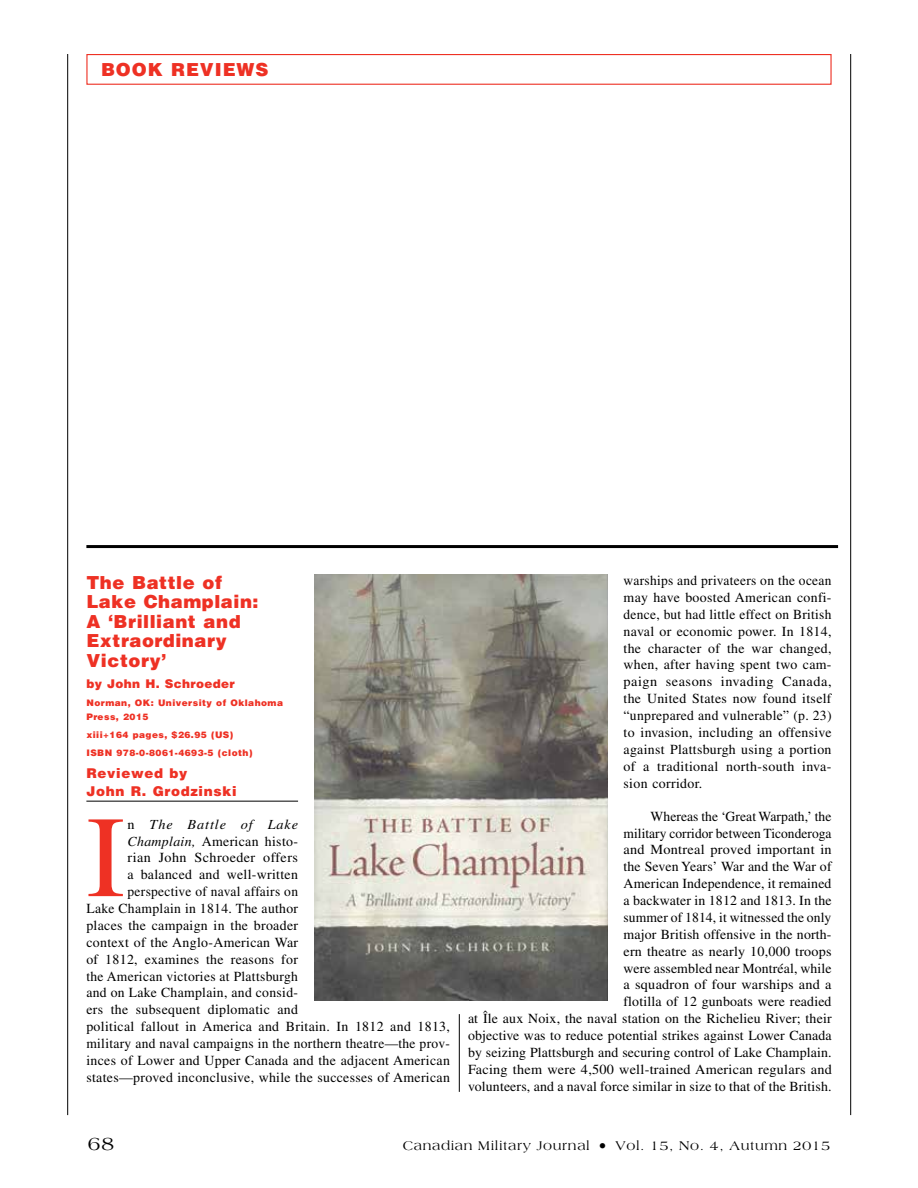
<style>
.page{position:relative;width:918px;height:1188px;background:#fff}
.page>*{position:absolute;margin:0;border:0;box-sizing:border-box;transform-origin:0 0}
.t1{font:115.8px "Times LT Std";color:#ee3124}
.t2{font:19.5px "Americana Std";color:#000}
.t3{font:900 18px/19.5px "Helvetica LT Std";letter-spacing:.03em;color:#ee3124}
.t4{font:900 18px "Helvetica LT Std";letter-spacing:.05em;color:#ee3124}
.t5{font:13.8px/16.8px "Times LT Std";letter-spacing:.015em;color:#000;text-align:justify}
.t6{font:italic 13.8px "Times LT Std";letter-spacing:.06em;color:#000}
.t7{font:13.5px "Americana Std";letter-spacing:.05em;color:#000}
.t8{font:900 13.5px/17.7px "Helvetica LT Std";letter-spacing:.05em;color:#ee3124}
.t9{font:900 12px "Helvetica LT Std";letter-spacing:.03em;color:#ee3124}
.t10{font:900 9px/13.5px "Helvetica LT Std";letter-spacing:.05em;color:#ee3124}
.s1{font-style:normal}
.s2{font-style:italic}
.s3{font-size:16.5px}
</style>
<div class="page">
<hr style="left:850px;top:54px;width:1px;height:1061px;background:#000">
<hr style="left:67px;top:54px;width:1px;height:1061px;background:#000">
<div style="left:86px;top:54px;width:746px;height:31px;border:1px solid #ee3124"></div>
<hr style="left:86px;top:545px;width:752px;height:3px;background:#000">
<hr style="left:86px;top:801px;width:212px;height:1px;background:#000">
<img style="left:314px;top:575px;width:293px;height:425px">
<hr style="left:459px;top:1014px;width:1px;height:78px;background:#000">
<h3 class="t4" style="left:101px;top:58px;width:169px">Book Reviews</h3>
<h3 class="t3" style="left:86px;top:572px;width:174px">The Battle of<br>Lake Champlain:<br>A ‘Brilliant and<br>Extraordinary<br>Victory’</h3>
<p class="t9" style="left:86px;top:676px;width:150px">by John H. Schroeder</p>
<p class="t10" style="left:86px;top:696px;width:198px">Norman, OK: University of Oklahoma<br>Press, 2015</p>
<p class="t10" style="left:86px;top:725px;width:168px;line-height:18px">xiii+164 pages, $26.95 (US)<br>IS BN 978-0-8061-4693-5 (cloth)</p>
<p class="t8" style="left:86px;top:764px;width:152px">Reviewed by<br>John R. Grodzinski</p>
<h1 class="t1" style="left:86px;top:792px;width:40px">I</h1>
<p class="t6" style="left:128px;top:816px;width:172px"><span class="s1">n</span> The Battle of Lake</p>
<p class="t5" style="left:128px;top:832px;width:172px"><span class="s2">Champlain,</span> American histo-</p>
<p class="t5" style="left:128px;top:849px;width:172px">rian John Schroeder offers</p>
<p class="t5" style="left:128px;top:866px;width:172px">a balanced and well-written</p>
<p class="t5" style="left:128px;top:883px;width:172px">perspective of naval affairs on</p>
<p class="t5" style="left:86px;top:900px;width:213px">Lake Champlain in 1814. The author</p>
<p class="t5" style="left:86px;top:917px;width:213px">places the campaign in the broader</p>
<p class="t5" style="left:86px;top:934px;width:213px">context of the Anglo-American War</p>
<p class="t5" style="left:86px;top:951px;width:213px">of 1812, examines the reasons for</p>
<p class="t5" style="left:86px;top:967px;width:213px">the American victories at Plattsburgh</p>
<p class="t5" style="left:86px;top:984px;width:213px">and on Lake Champlain, and consid-</p>
<p class="t5" style="left:86px;top:1001px;width:213px">ers the subsequent diplomatic and</p>
<p class="t5" style="left:86px;top:1018px;width:365px">political fallout in America and Britain. In 1812 and 1813,</p>
<p class="t5" style="left:86px;top:1035px;width:365px">military and naval campaigns in the northern theatre—the prov-</p>
<p class="t5" style="left:86px;top:1052px;width:365px">inces of Lower and Upper Canada and the adjacent American</p>
<p class="t5" style="left:86px;top:1069px;width:365px">states—proved inconclusive, while the successes of American</p>
<p class="t5" style="left:624px;top:572px;width:210px">warships and privateers on the ocean may have boosted American confi&shy;dence, but had little effect on British naval or economic power. In 1814, the character of the war changed, when, after having spent two cam&shy;paign seasons invading Canada, the United States now found itself “unprepared and vulnerable” (p. 23) to invasion, including an offensive against Plattsburgh using a portion of a traditional north-south inva&shy;sion corridor.</p>
<p class="t5" style="left:468px;top:808px;width:365px;text-align:right">Whereas the ‘Great Warpath,’ the<br>military corridor between Ticonderoga<br>and Montreal proved important in<br>the Seven Years’ War and the War of<br>American Independence, it remained<br>a backwater in 1812 and 1813. In the<br>summer of 1814, it witnessed the only<br>major British offensive in the north-<br>ern theatre as nearly 10,000 troops<br>were assembled near Montréal, while<br>a squadron of four warships and a<br>flotilla of 12 gunboats were readied<br>at Île aux Noix, the naval station on the Richelieu River; their objective was to reduce potential strikes against Lower Canada by seizing Plattsburgh and securing control of Lake Champlain.<br>Facing them were 4,500 well-trained American regulars and volunteers, and a naval force similar in size to that of the British.</p>
<h2 class="t2" style="left:88px;top:1132px;width:28px">68</h2>
<p class="t7" style="left:403px;top:1138px;width:429px">Canadian Military Journal <span class="s3">•</span> Vol. 15, No. 4, Autumn 2015</p>
</div>
